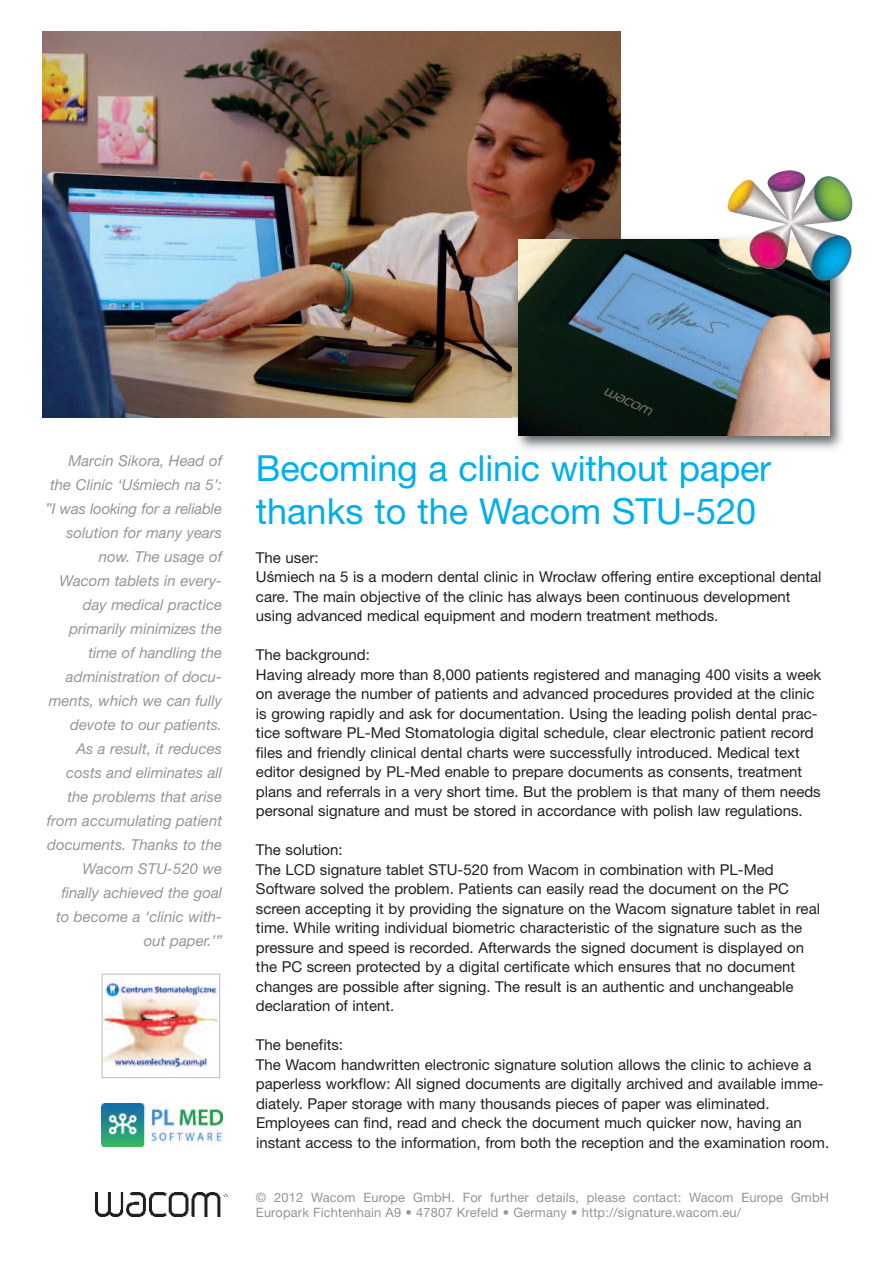
<style>
.page{position:relative;width:893px;height:1263px;background:#fff}
.page>*{position:absolute;margin:0;border:0;box-sizing:border-box;transform-origin:0 0}
.t1{font:36px/43.2px "Helvetica Neue LT";letter-spacing:-.005em;color:#00afea}
.t2{font:15px/19.5px "Helvetica Neue LT";color:#231f20}
.t3{font:italic 15px/24px "Helvetica Neue LT";color:#939598;text-align:right}
.t4{font:12.9px/14.7px "Helvetica Neue LT";letter-spacing:.01em;color:#939598}
.s1{font-family:"Helvetica Neue CE"}
</style>
<div class="page">
<img style="left:43px;top:32px;width:578px;height:385px">
<img style="left:96px;top:1193px;width:131px;height:23px">
<img style="left:104px;top:980px;width:114px;height:88px">
<div style="left:102px;top:974px;width:118px;height:104px;border:1px solid #bcbdc0"></div>
<svg style="left:101px;top:1104px;width:44px;height:43px"></svg>
<img style="left:102px;top:1103px;width:120px;height:43px">
<img style="left:512px;top:232px;width:336px;height:218px">
<img style="left:519px;top:239px;width:310px;height:197px">
<img style="left:788px;top:170px;width:17px;height:43px">
<p class="t3" style="left:45px;top:450px;width:178px">Marcin Sikora, Head of the Clinic ‘<span class="s1">Uśmiech na 5</span>’: ”I was looking for a reliable solution for many years now. The usage of<br>Wacom tablets in every&shy;day medical practice primarily minimizes the time of handling the administration of docu&shy;ments, which we can fully devote to our patients.<br>As a result, it reduces costs and eliminates all the problems that arise from accumulating patient documents. Thanks to the<br>Wacom STU-520 we finally achieved the goal to become a ‘clinic with&shy;out paper.’”</p>
<h1 class="t1" style="left:256px;top:450px;width:517px">Becoming a clinic without paper thanks to the Wacom STU-520</h1>
<p class="t2" style="left:256px;top:549px;width:567px">The user:<br><span class="s1">Uśmiech na 5</span> is a modern dental clinic in Wrocław offering entire exceptional dental care. The main objective of the clinic has always been continuous development using advanced medical equipment and modern treatment methods.</p>
<p class="t2" style="left:256px;top:646px;width:567px">The background:<br>Having already more than 8,000 patients registered and managing 400 visits a week on average the number of patients and advanced procedures provided at the clinic is growing rapidly and ask for documentation. Using the leading polish dental prac&shy;tice software PL-Med Stomatologia digital schedule, clear electronic patient record files and friendly clinical dental charts were successfully introduced. Medical text editor designed by PL-Med enable to prepare documents as consents, treatment plans and referrals in a very short time. But the problem is that many of them needs personal signature and must be stored in accordance with polish law regulations.</p>
<p class="t2" style="left:256px;top:841px;width:566px">The solution:<br>The LCD signature tablet STU-520 from Wacom in combination with PL-Med Software solved the problem. Patients can easily read the document on the PC screen accepting it by providing the signature on the Wacom signature tablet in real time. While writing individual biometric characteristic of the signature such as the pressure and speed is recorded. Afterwards the signed document is displayed on the PC screen protected by a digital certificate which ensures that no document changes are possible after signing. The result is an authentic and unchangeable declaration of intent.</p>
<p class="t2" style="left:256px;top:1036px;width:575px">The benefits:<br>The Wacom handwritten electronic signature solution allows the clinic to achieve a paperless workflow: All signed documents are digitally archived and available imme&shy;diately. Paper storage with many thousands pieces of paper was eliminated.<br>Employees can find, read and check the document much quicker now, having an instant access to the information, from both the reception and the examination room.</p>
<p class="t4" style="left:256px;top:1191px;width:575px">© 2012 Wacom Europe GmbH. For further details, please contact: Wacom Europe GmbH<br>Europark Fichtenhain A9 • 47807 Krefeld • Germany • http://signature.wacom.eu/</p>
</div>
